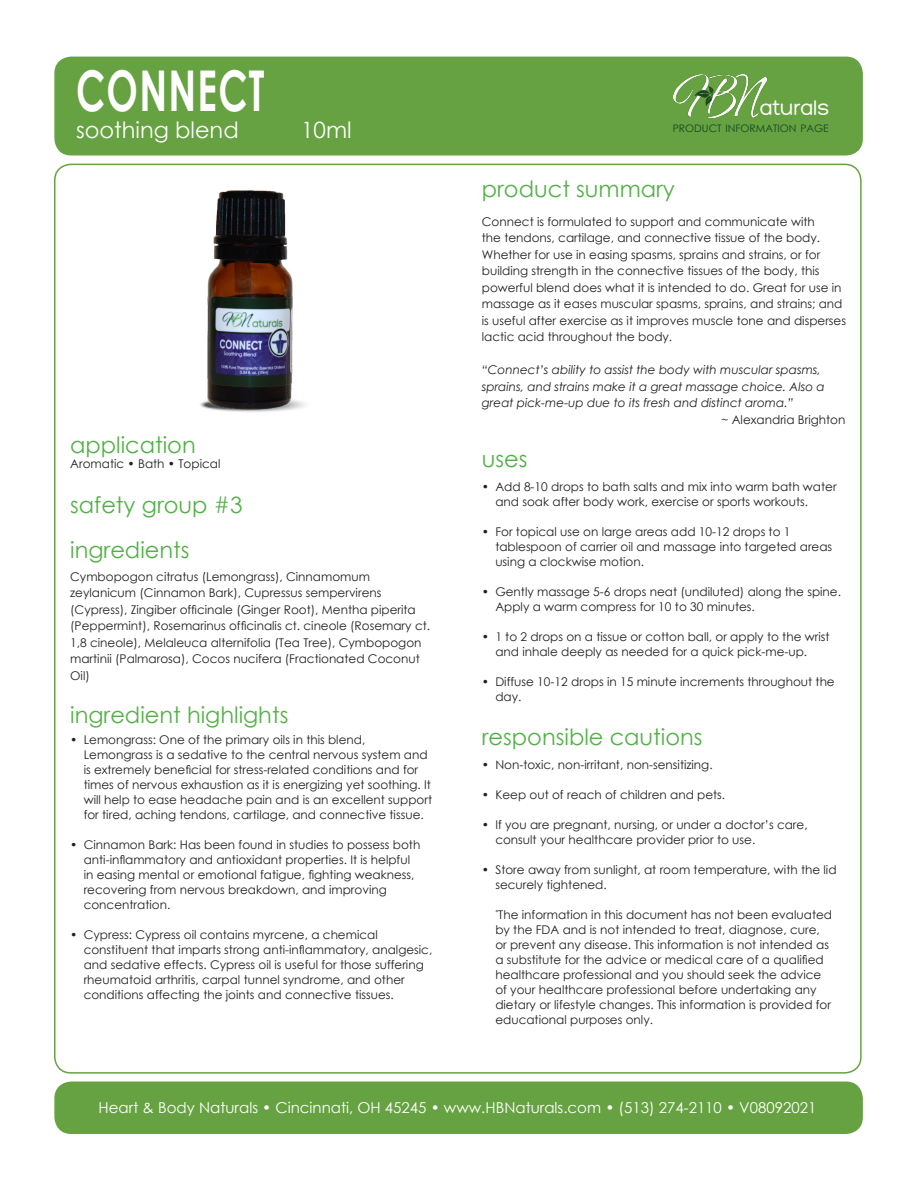
<style>
.page{position:relative;width:918px;height:1188px;background:#fff}
.page>*{position:absolute;margin:0;border:0;box-sizing:border-box;transform-origin:0 0}
.t1{font:700 56.25px "Century Gothic";letter-spacing:.035em;color:#fff;scale:.67 1}
.t2{font:22.5px "Century Gothic";color:#53b047}
.t3{font:22.5px "Century Gothic";color:#fff}
.t4{font:22.5px "Traffolight";color:#fff}
.t5{font:15px "Century Gothic";color:#fff}
.t6{font:12px/15px "Century Gothic";color:#1f2020}
.t7{font:italic 12px "Century Gothic";color:#1f2020}
.t8{font:10.35px "Century Gothic";color:#17431f}
</style>
<div class="page">
<div style="left:55px;top:57px;width:807px;height:98px;background:#67a242;border-radius:16px"></div>
<div style="left:54px;top:57px;width:809px;height:99px;border:2px solid #67a242;border-radius:16px"></div>
<img style="left:673px;top:75px;width:93px;height:42px">
<div style="left:55px;top:1082px;width:807px;height:51px;background:#67a242;border-radius:16px"></div>
<div style="left:54px;top:1082px;width:809px;height:52px;border:2px solid #67a242;border-radius:16px"></div>
<img style="left:200px;top:190px;width:105px;height:222px">
<p class="t1" style="left:76px;top:48px;width:283px">CONNECT</p>
<p class="t3" style="left:76px;top:114px;width:164px">soothing blend</p>
<p class="t3" style="left:301px;top:114px;width:52px">10ml</p>
<p class="t2" style="left:70px;top:430px;width:127px">application</p>
<p class="t6" style="left:70px;top:456px;width:152px">Aromatic • Bath • Topical</p>
<p class="t2" style="left:70px;top:490px;width:174px">safety group #3</p>
<p class="t2" style="left:70px;top:535px;width:121px">ingredients</p>
<p class="t6" style="left:70px;top:568px;width:361px;line-height:16.5px">Cymbopogon citratus (Lemongrass), Cinnamomum zeylanicum (Cinnamon Bark), Cupressus sempervirens (Cypress), Zingiber officinale (Ginger Root), Mentha piperita (Peppermint), Rosemarinus officinalis ct. cineole (Rosemary ct.<br>1,8 cineole), Melaleuca alternifolia (Tea Tree), Cymbopogon martinii (Palmarosa), Cocos nucifera (Fractionated Coconut Oil)</p>
<p class="t2" style="left:70px;top:700px;width:220px">ingredient highlights</p>
<p class="t6" style="left:84px;top:732px;width:350px;text-indent:-14px">• Lemongrass: One of the primary oils in this blend, Lemongrass is a sedative to the central nervous system and is extremely beneficial for stress-related conditions and for times of nervous exhaustion as it is energizing yet soothing. It will help to ease headache pain and is an excellent support for tired, aching tendons, cartilage, and connective tissue.</p>
<p class="t6" style="left:84px;top:837px;width:338px;text-indent:-14px">• Cinnamon Bark: Has been found in studies to possess both anti-inflammatory and antioxidant properties. It is helpful in easing mental or emotional fatigue, fighting weakness, recovering from nervous breakdown, and improving concentration.</p>
<p class="t6" style="left:84px;top:927px;width:350px;text-indent:-14px">• Cypress: Cypress oil contains myrcene, a chemical constituent that imparts strong anti-inflammatory, analgesic, and sedative effects. Cypress oil is useful for those suffering rheumatoid arthritis, carpal tunnel syndrome, and other conditions affecting the joints and connective tissues.</p>
<p class="t4" style="left:760px;top:99px;width:71px">aturals</p>
<p class="t8" style="left:673px;top:121px;width:157px">PRODUCT INFORMATION PAGE</p>
<p class="t2" style="left:482px;top:173px;width:195px">product summary</p>
<p class="t6" style="left:482px;top:213px;width:366px;line-height:16.5px">Connect is formulated to support and communicate with<br>the tendons, cartilage, and connective tissue of the body.<br>Whether for use in easing spasms, sprains and strains, or for building strength in the connective tissues of the body, this powerful blend does what it is intended to do. Great for use in massage as it eases muscular spasms, sprains, and strains; and is useful after exercise as it improves muscle tone and disperses lactic acid throughout the body.</p>
<p class="t7" style="left:482px;top:361px;width:341px">“Connect’s ability to assist the body with muscular spasms,</p>
<p class="t7" style="left:482px;top:378px;width:344px">sprains, and strains make it a great massage choice. Also a</p>
<p class="t7" style="left:482px;top:394px;width:313px">great pick-me-up due to its fresh and distinct aroma.”</p>
<p class="t6" style="left:721px;top:412px;width:126px">~ Alexandria Brighton</p>
<p class="t2" style="left:482px;top:443px;width:47px">uses</p>
<p class="t6" style="left:495px;top:479px;width:343px;text-indent:-14px">• Add 8-10 drops to bath salts and mix into warm bath water and soak after body work, exercise or sports workouts.</p>
<p class="t6" style="left:495px;top:524px;width:338px;text-indent:-14px">• For topical use on large areas add 10-12 drops to 1 tablespoon of carrier oil and massage into targeted areas using a clockwise motion.</p>
<p class="t6" style="left:495px;top:584px;width:347px;text-indent:-14px">• Gently massage 5-6 drops neat (undiluted) along the spine.<br>Apply a warm compress for 10 to 30 minutes.</p>
<p class="t6" style="left:495px;top:629px;width:336px;text-indent:-14px">• 1 to 2 drops on a tissue or cotton ball, or apply to the wrist and inhale deeply as needed for a quick pick-me-up.</p>
<p class="t6" style="left:495px;top:674px;width:341px;text-indent:-14px">• Diffuse 10-12 drops in 15 minute increments throughout the day.</p>
<p class="t2" style="left:482px;top:721px;width:222px">responsible cautions</p>
<p class="t6" style="left:482px;top:757px;width:232px">• Non-toxic, non-irritant, non-sensitizing.</p>
<p class="t6" style="left:482px;top:787px;width:245px">• Keep out of reach of children and pets.</p>
<p class="t6" style="left:495px;top:817px;width:314px;text-indent:-14px">• If you are pregnant, nursing, or under a doctor’s care, consult your healthcare provider prior to use.</p>
<p class="t6" style="left:495px;top:862px;width:343px;text-indent:-14px">• Store away from sunlight, at room temperature, with the lid securely tightened.</p>
<p class="t6" style="left:495px;top:907px;width:338px"><sup>*</sup>The information in this document has not been evaluated by the FDA and is not intended to treat, diagnose, cure, or prevent any disease. This information is not intended as a substitute for the advice or medical care of a qualified healthcare professional and you should seek the advice of your healthcare professional before undertaking any dietary or lifestyle changes. This information is provided for educational purposes only.</p>
<p class="t5" style="left:99px;top:1097px;width:719px">Heart &amp; Body Naturals • Cincinnati, OH 45245 • www.HBNaturals.com • (513) 274-2110 • V08092021</p>
</div>
